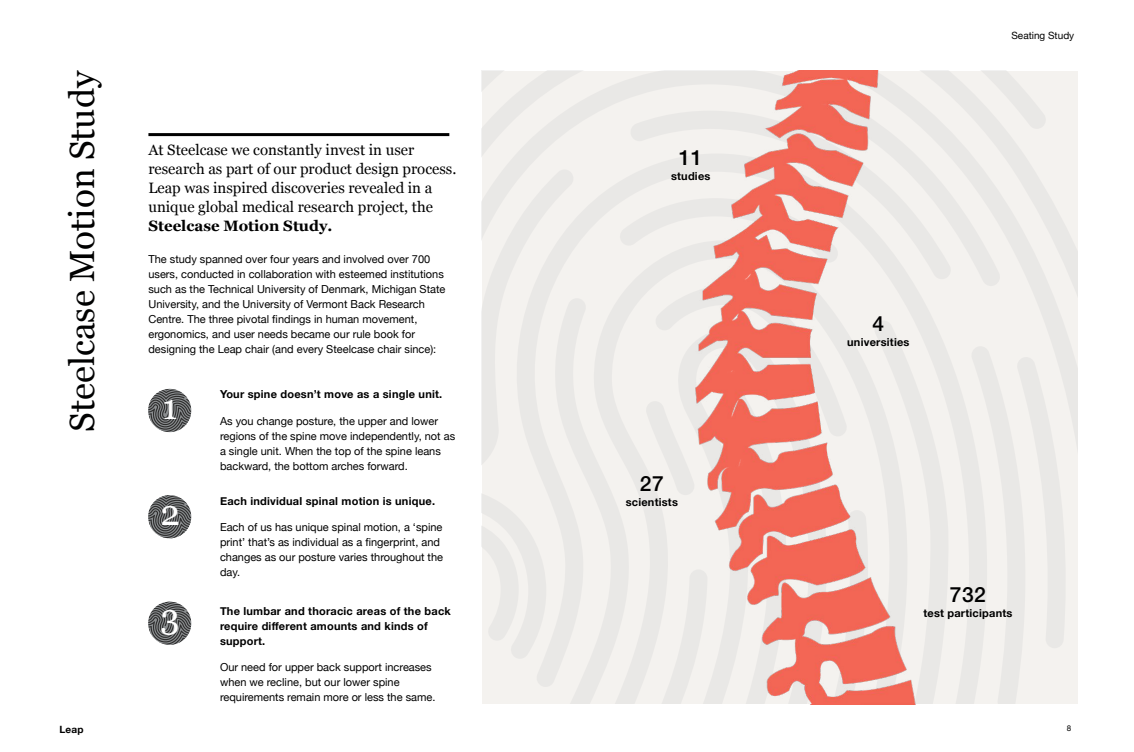
<style>
.page{position:relative;width:1134px;height:752px;background:#fff}
.page>*{position:absolute;margin:0;border:0;box-sizing:border-box;transform-origin:0 0}
.Topic_Title{font:35px "Georgia";color:#000101}
.t1{font:35px "Georgia";color:#fff}
.Text_-_Body_Callout{font:500 21px "Helvetica Neue LT Pro";letter-spacing:.02em;color:#000}
.Text_-_Intro{font:15px/19px "Georgia";color:#000}
.NEW_BODY{font:11px/15px "Helvetica Neue";color:#000}
.NEW_BODY-2{font:700 11px/15px "Helvetica Neue";letter-spacing:.02em;color:#000}
.t2{font:10px "Helvetica Neue";color:#000}
.t3{font:700 10px "Helvetica Neue";color:#000}
.t4{font:8px "Helvetica Neue";color:#000}
.s1{font-weight:700}
</style>
<div class="page">
<hr style="left:148px;top:133px;width:301px;height:3px;background:#000">
<svg style="left:482px;top:71px;width:595px;height:632px;fill:#f4f2ef"></svg>
<img style="left:593px;top:71px;width:456px;height:632px">
<svg style="left:148px;top:601px;width:43px;height:43px"></svg>
<svg style="left:148px;top:495px;width:43px;height:43px"></svg>
<svg style="left:148px;top:388px;width:43px;height:44px"></svg>
<p class="Topic_Title" style="left:57px;top:431px;width:363px;rotate:-90deg">Steelcase Motion Study</p>
<p class="Text_-_Intro" style="left:148px;top:139px;width:309px">At Steelcase we constantly invest in user research as part of our product design process.<br>Leap was inspired discoveries revealed in a unique global medical research project, the <span class="s1">Steelcase Motion Study.</span></p>
<p class="NEW_BODY" style="left:148px;top:252px;width:299px">The study spanned over four years and involved over 700 users, conducted in collaboration with esteemed institutions such as the Technical University of Denmark, Michigan State University, and the University of Vermont Back Research Centre. The three pivotal findings in human movement, ergonomics, and user needs became our rule book for designing the Leap chair (and every Steelcase chair since):</p>
<p class="NEW_BODY-2" style="left:220px;top:387px;width:224px">Your spine doesn’t move as a single unit.</p>
<p class="NEW_BODY" style="left:220px;top:413px;width:237px">As you change posture, the upper and lower regions of the spine move independently, not as a single unit. When the top of the spine leans backward, the bottom arches forward.</p>
<p class="NEW_BODY-2" style="left:220px;top:493px;width:217px">Each individual spinal motion is unique.</p>
<p class="NEW_BODY" style="left:220px;top:520px;width:225px">Each of us has unique spinal motion, a ‘spine print’ that’s as individual as a fingerprint, and changes as our posture varies throughout the day.</p>
<p class="NEW_BODY-2" style="left:220px;top:603px;width:232px">The lumbar and thoracic areas of the back require different amounts and kinds of support.</p>
<p class="NEW_BODY" style="left:220px;top:660px;width:217px">Our need for upper back support increases when we recline, but our lower spine requirements remain more or less the same.</p>
<p class="t1" style="left:163px;top:380px;width:17px">1</p>
<p class="t1" style="left:161px;top:487px;width:21px">2</p>
<p class="t1" style="left:161px;top:591px;width:21px">3</p>
<p class="Text_-_Body_Callout" style="left:679px;top:145px;width:25px">11</p>
<p class="NEW_BODY-2" style="left:671px;top:169px;width:41px">studies</p>
<p class="Text_-_Body_Callout" style="left:640px;top:470px;width:25px">27</p>
<p class="NEW_BODY-2" style="left:626px;top:494px;width:54px">scientists</p>
<p class="t2" style="left:1011px;top:29px;width:64px">Seating Study</p>
<p class="Text_-_Body_Callout" style="left:872px;top:310px;width:13px">4</p>
<p class="NEW_BODY-2" style="left:847px;top:334px;width:64px">universities</p>
<p class="Text_-_Body_Callout" style="left:950px;top:582px;width:37px">732</p>
<p class="NEW_BODY-2" style="left:923px;top:606px;width:91px">test participants</p>
<p class="t3" style="left:60px;top:721px;width:26px">Leap</p>
<p class="t4" style="left:1067px;top:722px;width:6px">8</p>
</div>
